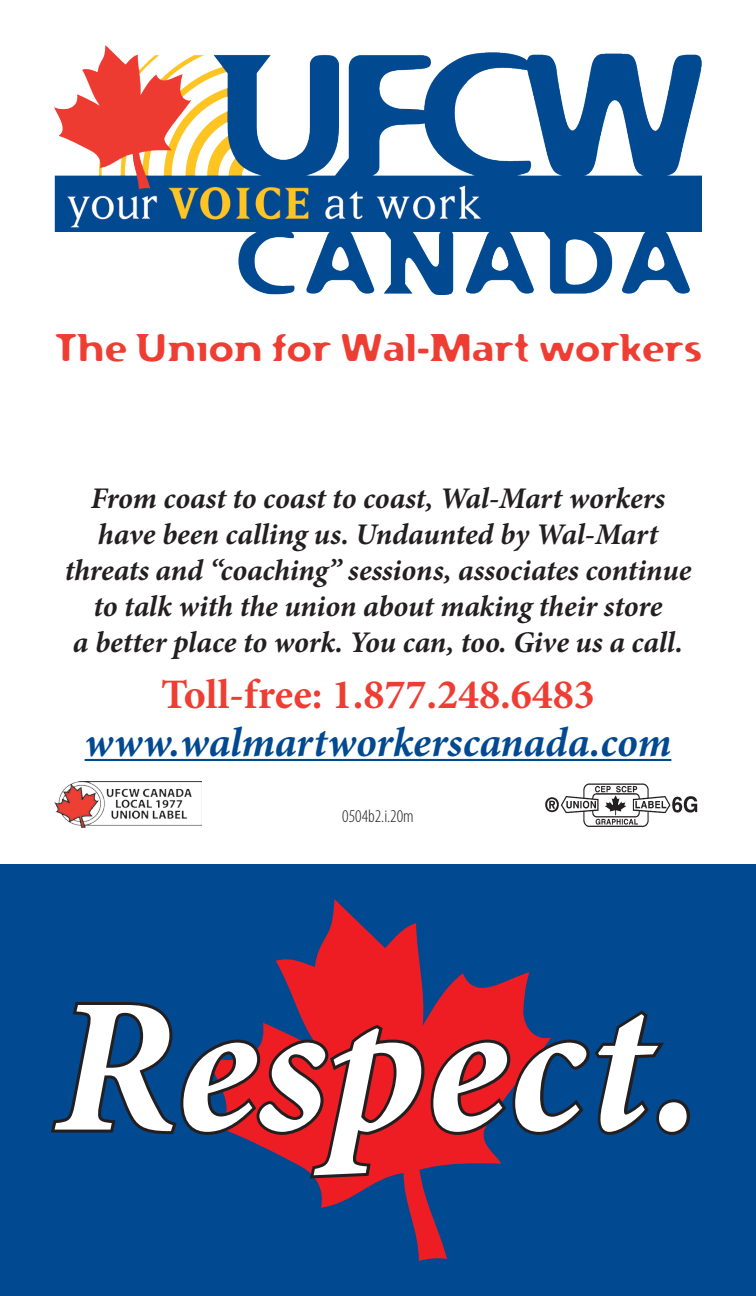
<style>
.page{position:relative;width:756px;height:1296px;background:#fff}
.page>*{position:absolute;margin:0;border:0;box-sizing:border-box;transform-origin:0 0}
.t1{font:italic 700 192px "Minion Pro";letter-spacing:.005em;color:#fff}
.t2{font:italic 700 42px "Minion Pro";letter-spacing:-.005em;color:#014990}
.t3{font:700 42px "Minion Pro";color:#ee3e34}
.t4{font:37.5px "Flexure";color:#ee3e34}
.t5{font:italic 700 30px/36px "Minion Pro";letter-spacing:-.005em;color:#231f20;text-align:center}
.t6{font:300 condensed 18px "Myriad Pro";color:#231f20}
</style>
<div class="page">
<div style="left:0;top:864px;width:756px;height:432px;background:#014990"></div>
<img style="left:54px;top:45px;width:648px;height:249px">
<svg style="left:275px;top:899px;width:255px;height:362px"></svg>
<img style="left:54px;top:781px;width:147px;height:47px">
<img style="left:545px;top:783px;width:153px;height:45px">
<svg style="left:51px;top:999px;width:616px;height:183px"></svg>
<div style="left:656px;top:1099px;width:34px;height:36px;border:6px solid #231f20;border-radius:50%"></div>
<hr style="left:85px;top:759px;width:586px;height:2px;background:#014990">
<p class="t4" style="left:54px;top:324px;width:650px">The Union for Wal-Mart workers</p>
<p class="t5" style="left:65px;top:481px;width:628px">From coast to coast to coast, Wal-Mart workers have been calling us. Undaunted by Wal-Mart threats and “coaching” sessions, associates continue to talk with the union about making their store<br>a better place to work. You can, too. Give us a call.</p>
<h2 class="t3" style="left:161px;top:670px;width:435px">Toll-free: 1.877.248.6483</h2>
<h2 class="t2" style="left:85px;top:717px;width:588px">www.walmartworkerscanada.com</h2>
<p class="t6" style="left:342px;top:807px;width:73px">0504b2.i.20m</p>
<h1 class="t1" style="left:54px;top:953px;width:649px">Respect.</h1>
</div>
